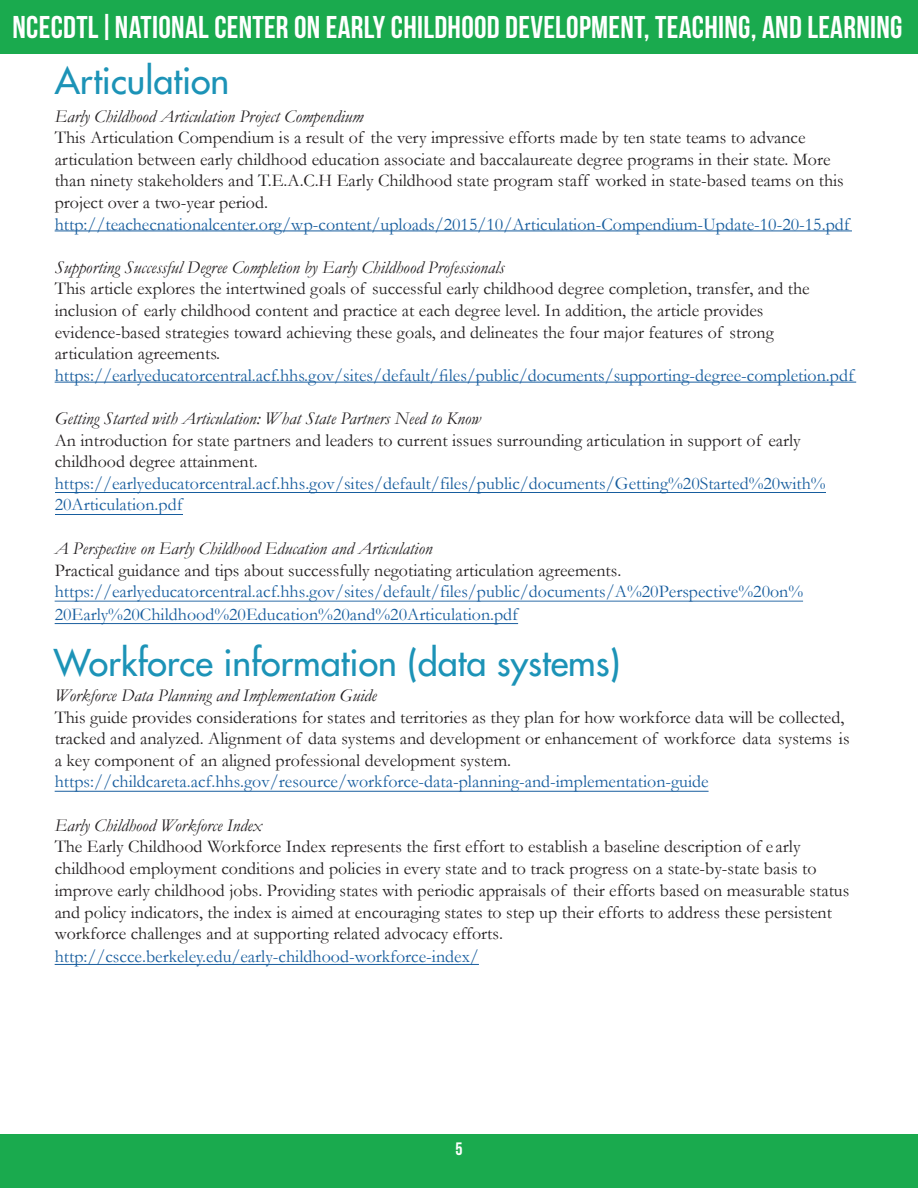
<style>
.page{position:relative;width:918px;height:1188px;background:#fff}
.page>*{position:absolute;margin:0;border:0;box-sizing:border-box;transform-origin:0 0}
.t1{font:500 36px "Futura Std";color:#1c93b7}
.t2{font:31.5px "Bebas Neue";letter-spacing:.01em;color:#fff}
.t3{font:18px/21.6px "Garamond";color:#231f20}
.t4{font:18px/21.6px "Garamond";color:#175d9e}
.t5{font:italic 18px "Garamond";color:#231f20}
.t6{font:18px "Bebas Neue";color:#fff}
.s1{color:#175d9e}
.s2{color:#231f20}
</style>
<div class="page">
<hr style="left:55px;top:382px;width:801px;height:1px;background:#175d9e">
<hr style="left:55px;top:230px;width:797px;height:1px;background:#175d9e">
<div style="left:0;top:0;width:918px;height:54px;background:#1aaa4e"></div>
<div style="left:0;top:1134px;width:918px;height:54px;background:#1aaa4e"></div>
<hr style="left:55px;top:492px;width:771px;height:1px;background:#175d9e">
<hr style="left:55px;top:514px;width:128px;height:1px;background:#175d9e">
<hr style="left:55px;top:601px;width:748px;height:1px;background:#175d9e">
<hr style="left:55px;top:623px;width:463px;height:1px;background:#175d9e">
<hr style="left:55px;top:791px;width:654px;height:1px;background:#175d9e">
<hr style="left:55px;top:964px;width:424px;height:1px;background:#175d9e">
<h2 class="t2" style="left:13px;top:10px;width:891px">NCECDTL|NATIONAL CENTER ON EARLY CHILDHOOD DEVELOPMENT, TEACHING, AND LEARNING</h2>
<h2 class="t1" style="left:55px;top:58px;width:176px">Articulation</h2>
<h3 class="t5" style="left:55px;top:104px;width:310px">Early Childhood Articulation Project Compendium</h3>
<p class="t3" style="left:55px;top:126px;width:797px">This Articulation Compendium is a result of the very impressive efforts made by ten state teams to advance articulation between early childhood education associate and baccalaureate degree programs in their state. More than ninety stakeholders and T.E.A.C.H Early Childhood state program staff worked in state-based teams on this project over a two-year period. <span class="s1">http://teachecnationalcenter.org/wp-content/uploads/2015/10/Articulation-Compendium-Update-10-20-15.pdf</span></p>
<h3 class="t5" style="left:55px;top:255px;width:451px">Supporting Successful Degree Completion by Early Childhood Professionals</h3>
<p class="t3" style="left:55px;top:277px;width:801px">This article explores the intertwined goals of successful early childhood degree completion, transfer, and the inclusion of early childhood content and practice at each degree level. In addition, the article provides evidence-based strategies toward achieving these goals, and delineates the four major features of strong articulation agreements. <span class="s1">https://earlyeducatorcentral.acf.hhs.gov/sites/default/files/public/documents/supporting-degree-completion.pdf</span></p>
<h3 class="t5" style="left:55px;top:406px;width:428px">Getting Started with Articulation: What State Partners Need to Know</h3>
<p class="t4" style="left:55px;top:429px;width:773px"><span class="s2">An introduction for state partners and leaders to current issues surrounding articulation in support of early childhood degree attainment. </span>https://earlyeducatorcentral.acf.hhs.gov/sites/default/files/public/documents/Getting%20Started%20with% 20Articulation.pdf</p>
<h3 class="t5" style="left:55px;top:536px;width:379px">A Perspective on Early Childhood Education and Articulation</h3>
<p class="t4" style="left:55px;top:559px;width:750px"><span class="s2">Practical guidance and tips about successfully negotiating articulation agreements. </span>https://earlyeducatorcentral.acf.hhs.gov/sites/default/files/public/documents/A%20Perspective%20on%<br>20Early%20Childhood%20Education%20and%20Articulation.pdf</p>
<h2 class="t1" style="left:54px;top:640px;width:568px">Workforce information (data systems)</h2>
<h3 class="t5" style="left:55px;top:683px;width:324px">Workforce Data Planning and Implementation Guide</h3>
<p class="t3" style="left:55px;top:706px;width:796px">This guide provides considerations for states and territories as they plan for how workforce data will be collected, tracked and analyzed. Alignment of data systems and development or enhancement of workforce data systems is a key component of an aligned professional development system. <span class="s1">https://childcareta.acf.hhs.gov/resource/workforce-data-planning-and-implementation-guide</span></p>
<h3 class="t5" style="left:55px;top:813px;width:209px">Early Childhood Workforce Index</h3>
<p class="t3" style="left:55px;top:835px;width:796px">The Early Childhood Workforce Index represents the first effort to establish a baseline description of e arly childhood employment conditions and policies in every state and to track progress on a state-by-state basis to improve early childhood jobs. Providing states with periodic appraisals of their efforts based on measurable status and policy indicators, the index is aimed at encouraging states to step up their efforts to address these persistent workforce challenges and at supporting related advocacy efforts. <span class="s1">http://cscce.berkeley.edu/early-childhood-workforce-index/</span></p>
<p class="t6" style="left:455px;top:1139px;width:9px">5</p>
</div>
